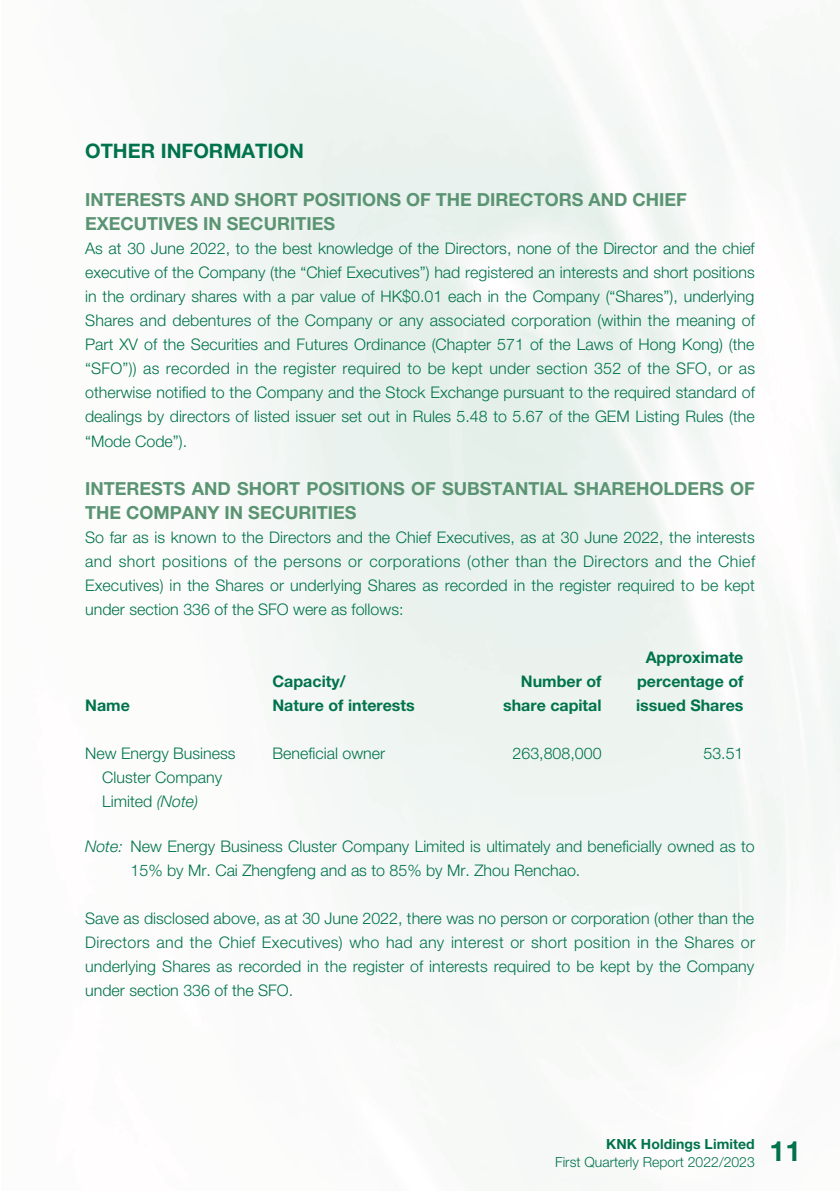
<style>
.page{position:relative;width:840px;height:1191px;background:#fff}
.page>*{position:absolute;margin:0;border:0;box-sizing:border-box;transform-origin:0 0}
.t1{font:700 28px "Helvetica Neue LT Std";color:#00734c}
.t2{font:700 20px "Helvetica Neue LT Std";color:#00734c}
.t3{font:700 18px/24px "Helvetica Neue LT Std";color:#5a9472}
.t4{font:300 16px/24px "Helvetica Neue LT Std";color:#00734c;text-align:justify}
.t5{font:700 16px/24px "Helvetica Neue LT Std";color:#00734c}
.t6{font:300 14px "Helvetica Neue LT Std";color:#00734c}
.t7{font:700 14px "Helvetica Neue LT Std";letter-spacing:.005em;color:#00734c}
.s1{font-style:italic}
</style>
<div class="page">
<p class="t2" style="left:85px;top:139px;width:220px">OTHER INFORMATION</p>
<p class="t3" style="left:85px;top:188px;width:603px">INTERESTS AND SHORT POSITIONS OF THE DIRECTORS AND CHIEF<br>EXECUTIVES IN SECURITIES</p>
<p class="t4" style="left:85px;top:236px;width:671px">As at 30 June 2022, to the best knowledge of the Directors, none of the Director and the chief executive of the Company (the “Chief Executives”) had registered an interests and short positions in the ordinary shares with a par value of HK$0.01 each in the Company (“Shares”), underlying Shares and debentures of the Company or any associated corporation (within the meaning of Part XV of the Securities and Futures Ordinance (Chapter 571 of the Laws of Hong Kong) (the “SFO”)) as recorded in the register required to be kept under section 352 of the SFO, or as otherwise notified to the Company and the Stock Exchange pursuant to the required standard of dealings by directors of listed issuer set out in Rules 5.48 to 5.67 of the GEM Listing Rules (the “Mode Code”).</p>
<p class="t3" style="left:85px;top:476px;width:670px">INTERESTS AND SHORT POSITIONS OF SUBSTANTIAL SHAREHOLDERS OF<br>THE COMPANY IN SECURITIES</p>
<p class="t4" style="left:85px;top:524px;width:671px">So far as is known to the Directors and the Chief Executives, as at 30 June 2022, the interests and short positions of the persons or corporations (other than the Directors and the Chief Executives) in the Shares or underlying Shares as recorded in the register required to be kept under section 336 of the SFO were as follows:</p>
<p class="t5" style="left:85px;top:692px;width:46px">Name</p>
<p class="t5" style="left:272px;top:668px;width:144px">Capacity/<br>Nature of interests</p>
<p class="t5" style="left:503px;top:668px;width:100px;text-align:right">Number of share capital</p>
<p class="t5" style="left:635px;top:644px;width:109px;text-align:center">Approximate percentage of issued Shares</p>
<p class="t4" style="left:102px;top:740px;width:135px;text-align:left;text-indent:-17px">New Energy Business<br>Cluster Company<br>Limited <span class="s1">(Note)</span></p>
<p class="t4" style="left:272px;top:740px;width:114px">Beneficial owner</p>
<p class="t4" style="left:512px;top:740px;width:90px">263,808,000</p>
<p class="t4" style="left:703px;top:740px;width:42px">53.51</p>
<p class="t4" style="left:130px;top:834px;width:625px;text-indent:-45px"><span class="s1">Note:</span> New Energy Business Cluster Company Limited is ultimately and beneficially owned as to<br>15% by Mr. Cai Zhengfeng and as to 85% by Mr. Zhou Renchao.</p>
<p class="t4" style="left:85px;top:906px;width:671px">Save as disclosed above, as at 30 June 2022, there was no person or corporation (other than the Directors and the Chief Executives) who had any interest or short position in the Shares or underlying Shares as recorded in the register of interests required to be kept by the Company under section 336 of the SFO.</p>
<p class="t7" style="left:606px;top:1135px;width:150px">KNK Holdings Limited</p>
<p class="t6" style="left:555px;top:1153px;width:201px">First Quarterly Report 2022/2023</p>
<h1 class="t1" style="left:769px;top:1133px;width:33px">11</h1>
</div>
